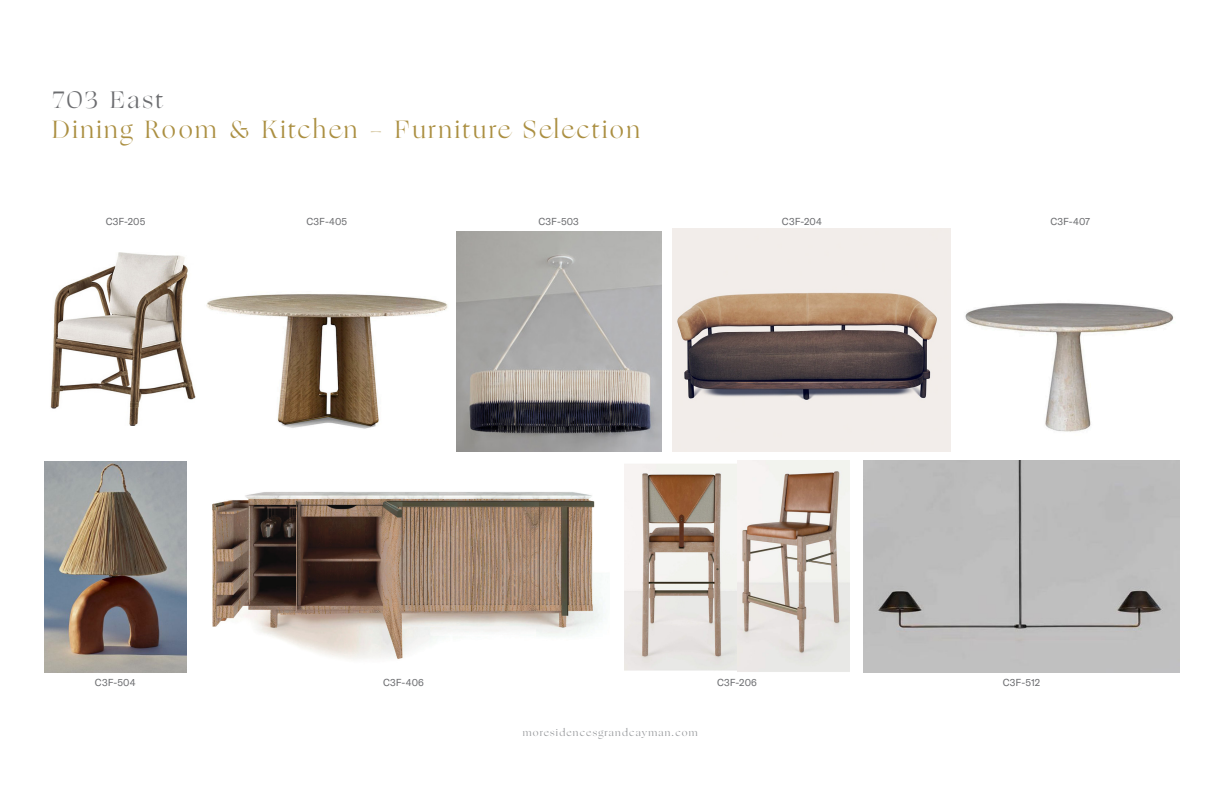
<style>
.page{position:relative;width:1224px;height:792px;background:#fff}
.page>*{position:absolute;margin:0;border:0;box-sizing:border-box;transform-origin:0 0}
.MD_-_CHAPTER_TITLE{font:25px "Ogg";letter-spacing:.1em;color:#ab8f41}
.MD_-_CHAPTER_TITLE-2{font:24px "Ogg";letter-spacing:.1em;color:#6c6d70}
.MD_-_Narrative_Parag{font:10px "GT America";letter-spacing:.005em;color:#6c6d70}
.t1{font:10px "Ogg";letter-spacing:.12em;color:#939598}
</style>
<div class="page">
<img style="left:50px;top:252px;width:146px;height:174px">
<img style="left:206px;top:294px;width:242px;height:135px">
<div style="left:863px;top:461px;width:317px;height:212px;background:#bcbcbc"></div>
<img style="left:212px;top:492px;width:391px;height:167px">
<img style="left:44px;top:461px;width:143px;height:212px">
<img style="left:624px;top:461px;width:226px;height:211px">
<img style="left:456px;top:231px;width:205px;height:220px">
<img style="left:673px;top:229px;width:278px;height:222px">
<img style="left:965px;top:303px;width:209px;height:129px">
<p class="MD_-_CHAPTER_TITLE-2" style="left:52px;top:83px;width:113px">703 East</p>
<p class="MD_-_CHAPTER_TITLE" style="left:52px;top:112px;width:589px">Dining Room &amp; Kitchen - Furniture Selection</p>
<p class="MD_-_Narrative_Parag" style="left:106px;top:215px;width:41px">C3F-205</p>
<p class="MD_-_Narrative_Parag" style="left:307px;top:215px;width:42px">C3F-405</p>
<p class="MD_-_Narrative_Parag" style="left:539px;top:215px;width:42px">C3F-503</p>
<p class="MD_-_Narrative_Parag" style="left:1050px;top:215px;width:41px">C3F-407</p>
<p class="MD_-_Narrative_Parag" style="left:782px;top:215px;width:41px">C3F-204</p>
<p class="MD_-_Narrative_Parag" style="left:95px;top:676px;width:42px">C3F-504</p>
<p class="MD_-_Narrative_Parag" style="left:383px;top:676px;width:42px">C3F-406</p>
<p class="MD_-_Narrative_Parag" style="left:717px;top:676px;width:41px">C3F-206</p>
<p class="MD_-_Narrative_Parag" style="left:1003px;top:676px;width:39px">C3F-512</p>
<p class="t1" style="left:523px;top:726px;width:176px">moresidencesgrandcayman.com</p>
</div>
